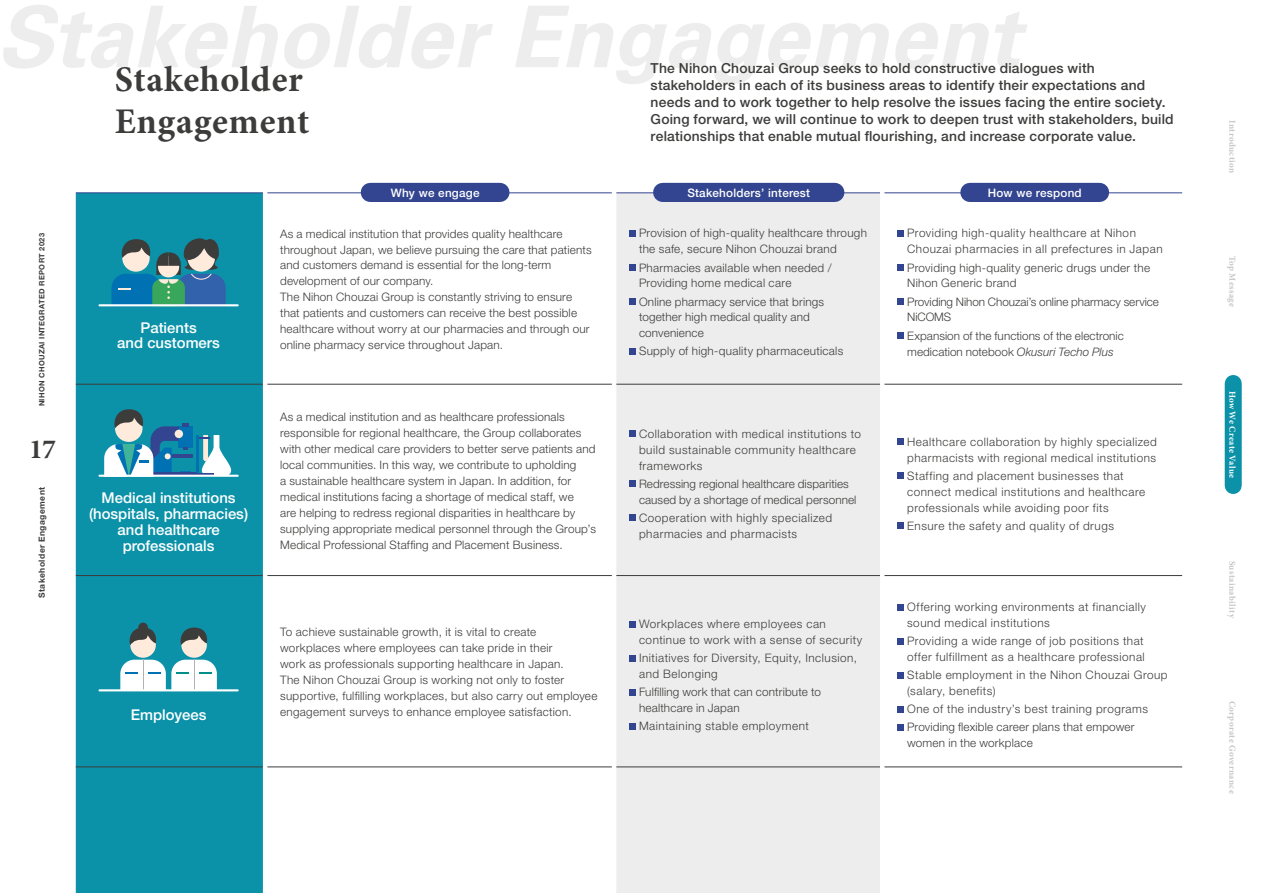
<style>
.page{position:relative;width:1263px;height:893px;background:#fff}
.page>*{position:absolute;margin:0;border:0;box-sizing:border-box;transform-origin:0 0}
.t1{font:700 36.15px/41.4px "Minion Pro";letter-spacing:.02em;color:#3c3c3b}
.t2{font:700 27.6px "Minion Pro";color:#3c3c3b}
.t3{font:500 14.85px/15.9px "Helvetica Neue LT Std";color:#fff;text-align:center}
.t4{font:500 13.8px/17px "Helvetica Neue LT Std";letter-spacing:.015em;color:#3c3c3b}
.t5{font:300 11.7px/15.9px "Helvetica Neue LT Std";letter-spacing:.02em;color:#3c3c3b}
.t6{font:300 11.7px/15.9px "Helvetica Neue LT Std";letter-spacing:.045em;color:#3c3c3b}
.t7{font:300 11.7px/15.9px "Helvetica Neue LT Std";letter-spacing:-.005em;color:#3c3c3b}
.t8{font:500 11.7px "Helvetica Neue LT Std";letter-spacing:.02em;color:#fff}
.t9{font:700 9px "Minion Pro";letter-spacing:.04em;color:#c6c6c6}
.t10{font:700 9px "Minion Pro";letter-spacing:.03em;color:#fff}
.t11{font:700 8.55px "Helvetica Neue LT Std";letter-spacing:.05em;color:#3c3c3b}
.t12{font:700 7.5px "Helvetica Neue LT Std";letter-spacing:.05em;color:#3c3c3b}
.s1{font-style:italic}
</style>
<div class="page">
<div style="left:76px;top:193px;width:187px;height:700px;background:#0b92a9"></div>
<div style="left:616px;top:193px;width:264px;height:700px;background:#ededed"></div>
<hr style="left:267px;top:575px;width:345px;height:1px;background:#3c3c3b">
<hr style="left:267px;top:767px;width:345px;height:1px;background:#3c3c3b">
<hr style="left:76px;top:575px;width:187px;height:1px;background:#3c3c3b">
<hr style="left:76px;top:767px;width:187px;height:1px;background:#3c3c3b">
<hr style="left:616px;top:575px;width:264px;height:1px;background:#3c3c3b">
<hr style="left:616px;top:767px;width:264px;height:1px;background:#3c3c3b">
<hr style="left:884px;top:575px;width:298px;height:1px;background:#3c3c3b">
<hr style="left:884px;top:767px;width:298px;height:1px;background:#3c3c3b">
<hr style="left:267px;top:192px;width:345px;height:1px;background:#334590">
<hr style="left:267px;top:384px;width:345px;height:1px;background:#3c3c3b">
<hr style="left:616px;top:192px;width:264px;height:1px;background:#334590">
<hr style="left:616px;top:384px;width:264px;height:1px;background:#3c3c3b">
<hr style="left:884px;top:192px;width:298px;height:1px;background:#334590">
<hr style="left:884px;top:384px;width:298px;height:1px;background:#3c3c3b">
<hr style="left:76px;top:192px;width:187px;height:1px;background:#334590">
<hr style="left:76px;top:384px;width:187px;height:1px;background:#3c3c3b">
<div style="left:629px;top:230px;width:6px;height:7px;background:#334590"></div>
<div style="left:629px;top:264px;width:6px;height:7px;background:#334590"></div>
<div style="left:629px;top:298px;width:6px;height:7px;background:#334590"></div>
<div style="left:629px;top:348px;width:6px;height:7px;background:#334590"></div>
<div style="left:897px;top:230px;width:7px;height:7px;background:#334590"></div>
<div style="left:897px;top:264px;width:7px;height:7px;background:#334590"></div>
<div style="left:897px;top:298px;width:7px;height:7px;background:#334590"></div>
<div style="left:897px;top:332px;width:7px;height:7px;background:#334590"></div>
<svg style="left:629px;top:431px;width:6px;height:6px"></svg>
<div style="left:629px;top:480px;width:6px;height:7px;background:#334590"></div>
<svg style="left:629px;top:515px;width:6px;height:6px"></svg>
<div style="left:897px;top:439px;width:7px;height:6px;background:#334590"></div>
<div style="left:897px;top:473px;width:7px;height:6px;background:#334590"></div>
<div style="left:897px;top:522px;width:7px;height:7px;background:#334590"></div>
<svg style="left:629px;top:621px;width:6px;height:6px"></svg>
<svg style="left:629px;top:655px;width:6px;height:6px"></svg>
<svg style="left:629px;top:689px;width:6px;height:6px"></svg>
<svg style="left:629px;top:723px;width:6px;height:6px"></svg>
<div style="left:897px;top:604px;width:7px;height:6px;background:#334590"></div>
<div style="left:897px;top:638px;width:7px;height:6px;background:#334590"></div>
<div style="left:897px;top:672px;width:7px;height:6px;background:#334590"></div>
<div style="left:897px;top:706px;width:7px;height:6px;background:#334590"></div>
<div style="left:897px;top:724px;width:7px;height:6px;background:#334590"></div>
<div style="left:370px;top:183px;width:130px;height:19px;background:#334590"></div>
<div style="left:663px;top:183px;width:172px;height:19px;background:#334590"></div>
<div style="left:970px;top:183px;width:129px;height:19px;background:#334590"></div>
<svg style="left:111px;top:237px;width:115px;height:67px;background:#3e8699"></svg>
<hr style="left:99px;top:304px;width:139px;height:2px;background:#fff">
<svg style="left:104px;top:409px;width:127px;height:66px"></svg>
<hr style="left:196px;top:435px;width:3px;height:41px;background:#0072b4">
<hr style="left:196px;top:473px;width:17px;height:3px;background:#334590">
<hr style="left:99px;top:475px;width:139px;height:2px;background:#fff">
<div style="left:130px;top:632px;width:26px;height:26px;background:#feebdc;border-radius:50%"></div>
<svg style="left:128px;top:627px;width:29px;height:18px"></svg>
<div style="left:138px;top:623px;width:10px;height:9px;background:#3c3c3b;border-radius:50%"></div>
<div style="left:181px;top:632px;width:26px;height:26px;background:#feebdc;border-radius:50%"></div>
<svg style="left:179px;top:627px;width:29px;height:18px"></svg>
<svg style="left:120px;top:660px;width:97px;height:29px"></svg>
<hr style="left:194px;top:660px;width:1px;height:30px;background:#b2b2b2">
<hr style="left:99px;top:689px;width:139px;height:2px;background:#fff">
<div style="left:1225px;top:383px;width:17px;height:102px;background:#0b92a9"></div>
<p class="t12" style="left:37px;top:406px;width:175px;rotate:-90deg">NIHON CHOUZAI INTEGRATED REPORT 2023</p>
<h2 class="t2" style="left:29px;top:430px;width:28px">17</h2>
<p class="t11" style="left:37px;top:598px;width:113px;rotate:-90deg">Stakeholder Engagement</p>
<h1 class="t1" style="left:115px;top:59px;width:196px">Stakeholder<br>Engagement</h1>
<p class="t4" style="left:651px;top:60px;width:524px">The Nihon Chouzai Group seeks to hold constructive dialogues with stakeholders in each of its business areas to identify their expectations and needs and to work together to help resolve the issues facing the entire society.<br>Going forward, we will continue to work to deepen trust with stakeholders, build relationships that enable mutual flourishing, and increase corporate value.</p>
<p class="t3" style="left:117px;top:319px;width:104px">Patients<br>and customers</p>
<p class="t3" style="left:89px;top:490px;width:161px">Medical institutions (hospitals, pharmacies) and healthcare professionals</p>
<p class="t3" style="left:131px;top:706px;width:77px">Employees</p>
<p class="t8" style="left:391px;top:186px;width:90px">Why we engage</p>
<p class="t8" style="left:687px;top:186px;width:124px">Stakeholders’ interest</p>
<p class="t8" style="left:988px;top:186px;width:96px">How we respond</p>
<p class="t5" style="left:280px;top:225px;width:313px">As a medical institution that provides quality healthcare throughout Japan, we believe pursuing the care that patients and customers demand is essential for the long-term development of our company.<br>The Nihon Chouzai Group is constantly striving to ensure that patients and customers can receive the best possible healthcare without worry at our pharmacies and through our online pharmacy service throughout Japan.</p>
<p class="t5" style="left:639px;top:225px;width:229px">Provision of high-quality healthcare through the safe, secure Nihon Chouzai brand</p>
<p class="t5" style="left:639px;top:259px;width:194px">Pharmacies available when needed /<br>Providing home medical care</p>
<p class="t5" style="left:639px;top:293px;width:187px">Online pharmacy service that brings together high medical quality and convenience</p>
<p class="t5" style="left:639px;top:343px;width:206px">Supply of high-quality pharmaceuticals</p>
<p class="t5" style="left:280px;top:409px;width:317px">As a medical institution and as healthcare professionals responsible for regional healthcare, the Group collaborates with other medical care providers to better serve patients and local communities. In this way, we contribute to upholding<br>a sustainable healthcare system in Japan. In addition, for medical institutions facing a shortage of medical staff, we<br>are helping to redress regional disparities in healthcare by supplying appropriate medical personnel through the Group’s Medical Professional Staffing and Placement Business.</p>
<p class="t6" style="left:639px;top:425px;width:223px">Collaboration with medical institutions to build sustainable community healthcare frameworks</p>
<p class="t5" style="left:639px;top:475px;width:219px">Redressing regional healthcare disparities caused by a shortage of medical personnel</p>
<p class="t6" style="left:639px;top:509px;width:195px">Cooperation with highly specialized pharmacies and pharmacists</p>
<p class="t5" style="left:280px;top:624px;width:319px">To achieve sustainable growth, it is vital to create workplaces where employees can take pride in their<br>work as professionals supporting healthcare in Japan.<br>The Nihon Chouzai Group is working not only to foster supportive, fulfilling workplaces, but also carry out employee engagement surveys to enhance employee satisfaction.</p>
<p class="t6" style="left:639px;top:616px;width:225px">Workplaces where employees can continue to work with a sense of security</p>
<p class="t6" style="left:639px;top:650px;width:220px">Initiatives for Diversity, Equity, Inclusion, and Belonging</p>
<p class="t5" style="left:639px;top:684px;width:183px">Fulfilling work that can contribute to healthcare in Japan</p>
<p class="t6" style="left:639px;top:718px;width:171px">Maintaining stable employment</p>
<p class="t6" style="left:907px;top:225px;width:257px">Providing high-quality healthcare at Nihon<br>Chouzai pharmacies in all prefectures in Japan</p>
<p class="t5" style="left:907px;top:259px;width:244px">Providing high-quality generic drugs under the<br>Nihon Generic brand</p>
<p class="t7" style="left:907px;top:293px;width:253px">Providing Nihon Chouzai’s online pharmacy service<br>NiCOMS</p>
<p class="t5" style="left:907px;top:327px;width:218px">Expansion of the functions of the electronic medication notebook <span class="s1">Okusuri Techo Plus</span></p>
<p class="t6" style="left:907px;top:433px;width:251px">Healthcare collaboration by highly specialized pharmacists with regional medical institutions</p>
<p class="t6" style="left:907px;top:467px;width:240px">Staffing and placement businesses that connect medical institutions and healthcare professionals while avoiding poor fits</p>
<p class="t6" style="left:907px;top:517px;width:208px">Ensure the safety and quality of drugs</p>
<p class="t6" style="left:907px;top:599px;width:240px">Offering working environments at financially sound medical institutions</p>
<p class="t6" style="left:907px;top:633px;width:239px">Providing a wide range of job positions that offer fulfillment as a healthcare professional</p>
<p class="t6" style="left:907px;top:667px;width:262px">Stable employment in the Nihon Chouzai Group (salary, benefits)</p>
<p class="t5" style="left:907px;top:700px;width:242px;line-height:18px">One of the industry’s best training programs<br>Providing flexible career plans that empower</p>
<p class="t5" style="left:907px;top:735px;width:127px">women in the workplace</p>
<p class="t9" style="left:1239px;top:120px;width:55px;rotate:90deg">Introduction</p>
<p class="t9" style="left:1239px;top:256px;width:53px;rotate:90deg">Top Message</p>
<p class="t10" style="left:1239px;top:391px;width:89px;rotate:90deg">How We Create Value</p>
<p class="t9" style="left:1239px;top:560px;width:59px;rotate:90deg">Sustainability</p>
<p class="t9" style="left:1239px;top:701px;width:94px;rotate:90deg">Corporate Governance</p>
</div>
